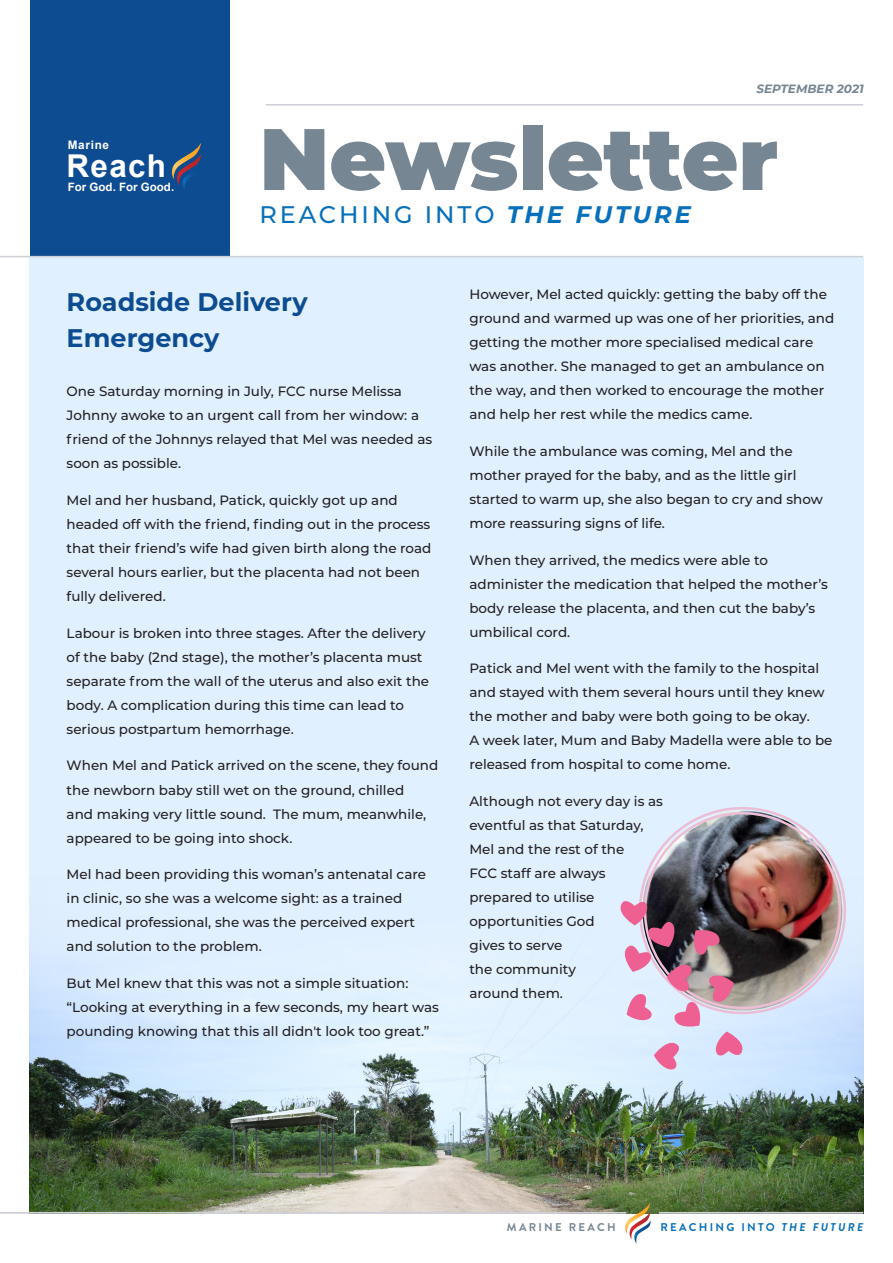
<style>
.page{position:relative;width:893px;height:1263px;background:#fff}
.page>*{position:absolute;margin:0;border:0;box-sizing:border-box;transform-origin:0 0}
.t1{font:900 87px "Montserrat";color:#768693}
.t2{font:700 31.5px "Arial";letter-spacing:.04em;color:#fff}
.t3{font:700 25.5px/36px "Montserrat";color:#0d4c91}
.t4{font:500 24px "Montserrat";letter-spacing:.12em;color:#0770ba}
.t5{font:500 13.5px/24px "Montserrat";color:#231f20}
.t6{font:italic 700 12px "Montserrat";color:#768693}
.t7{font:700 11.7px "Arial";letter-spacing:.06em;color:#fff}
.t8{font:700 11.55px "Arial";color:#fff}
.t9{font:700 11.25px "Brandon Grotesque";letter-spacing:.2em;color:#0770ba}
.t10{font:700 11.25px "Brandon Grotesque";letter-spacing:.2em;color:#768693}
.s1{font-weight:700;font-style:italic}
.s2{font-style:italic}
</style>
<div class="page">
<img style="left:30px;top:257px;width:833px;height:956px">
<hr style="left:266px;top:104px;width:597px;height:2px;background:#cdd0d6">
<div style="left:30px;top:0;width:200px;height:256px;background:#0d4c91"></div>
<svg style="left:171px;top:142px;width:31px;height:45px"></svg>
<hr style="left:659px;top:1212px;width:204px;height:1px;background:#cdd0d6">
<hr style="left:0;top:1212px;width:626px;height:1px;background:#cdd0d6">
<svg style="left:623px;top:1202px;width:28px;height:42px"></svg>
<hr style="left:0;top:256px;width:863px;height:1px;background:#cdd0d6">
<svg style="left:625px;top:794px;width:234px;height:233px;background:#dbecfe"></svg>
<img style="left:631px;top:799px;width:223px;height:223px">
<svg style="left:618px;top:895px;width:127px;height:177px;background:#af99ab"></svg>
<p class="t7" style="left:68px;top:137px;width:43px">Marine</p>
<p class="t2" style="left:67px;top:145px;width:101px">Reach</p>
<p class="t8" style="left:68px;top:179px;width:108px">For God. For Good.</p>
<p class="t6" style="left:756px;top:80px;width:109px">SEPTEMBER 2021</p>
<p class="t1" style="left:259px;top:94px;width:520px">Newsletter</p>
<p class="t4" style="left:259px;top:198px;width:433px">REACHING INTO <span class="s1">THE FUTURE</span></p>
<p class="t3" style="left:67px;top:282px;width:242px">Roadside Delivery<br>Emergency</p>
<p class="t5" style="left:67px;top:379px;width:367px">One Saturday morning in July, FCC nurse Melissa Johnny awoke to an urgent call from her window: a friend of the Johnnys relayed that Mel was needed as soon as possible.</p>
<p class="t5" style="left:67px;top:488px;width:366px">Mel and her husband, Patick, quickly got up and headed off with the friend, finding out in the process that their friend’s wife had given birth along the road several hours earlier, but the placenta had not been fully delivered.</p>
<p class="t5" style="left:67px;top:620px;width:364px">Labour is broken into three stages. After the delivery of the baby (2nd stage), the mother’s placenta must separate from the wall of the uterus and also exit the body. A complication during this time can lead to serious postpartum hemorrhage.</p>
<p class="t5" style="left:67px;top:753px;width:373px">When Mel and Patick arrived on the scene, they found the newborn baby still wet on the ground, chilled<br>and making very little sound. The mum, meanwhile, appeared to be going into shock.</p>
<p class="t5" style="left:67px;top:862px;width:361px">Mel had been providing this woman’s antenatal care in clinic, so she was a welcome sight: as a trained medical professional, she was the perceived expert and solution to the problem.</p>
<p class="t5" style="left:67px;top:971px;width:374px">But Mel knew that this was not a simple situation: “Looking at everything in a few seconds, my heart was pounding knowing that this all didn't look too great.”</p>
<p class="t5" style="left:469px;top:282px;width:366px">However, Mel acted quickly: getting the baby off the ground and warmed up was one of her priorities, and getting the mother more specialised medical care was another. She managed to get an ambulance on the way, and then worked to encourage the mother and help her rest while the medics came.</p>
<p class="t5" style="left:469px;top:438px;width:355px">While the ambulance was coming, Mel and the mother prayed for the baby, and as the little girl started to warm up, she also began to cry and show more reassuring signs of life.</p>
<p class="t5" style="left:469px;top:547px;width:360px">When they arrived, the medics were able to administer the medication that helped the mother’s body release the placenta, and then cut the baby’s umbilical cord.</p>
<p class="t5" style="left:469px;top:656px;width:365px">Patick and Mel went with the family to the hospital and stayed with them several hours until they knew the mother and baby were both going to be okay.<br>A week later, Mum and Baby Madella were able to be released from hospital to come home.</p>
<p class="t5" style="left:469px;top:789px;width:195px">Although not every day is as eventful as that Saturday,<br>Mel and the rest of the<br>FCC staff are always prepared to utilise opportunities God<br>gives to serve<br>the community<br>around them.</p>
<p class="t10" style="left:507px;top:1219px;width:110px">MARINE REACH</p>
<p class="t9" style="left:661px;top:1219px;width:204px">REACHING INTO <span class="s2">THE FUTURE</span></p>
</div>
